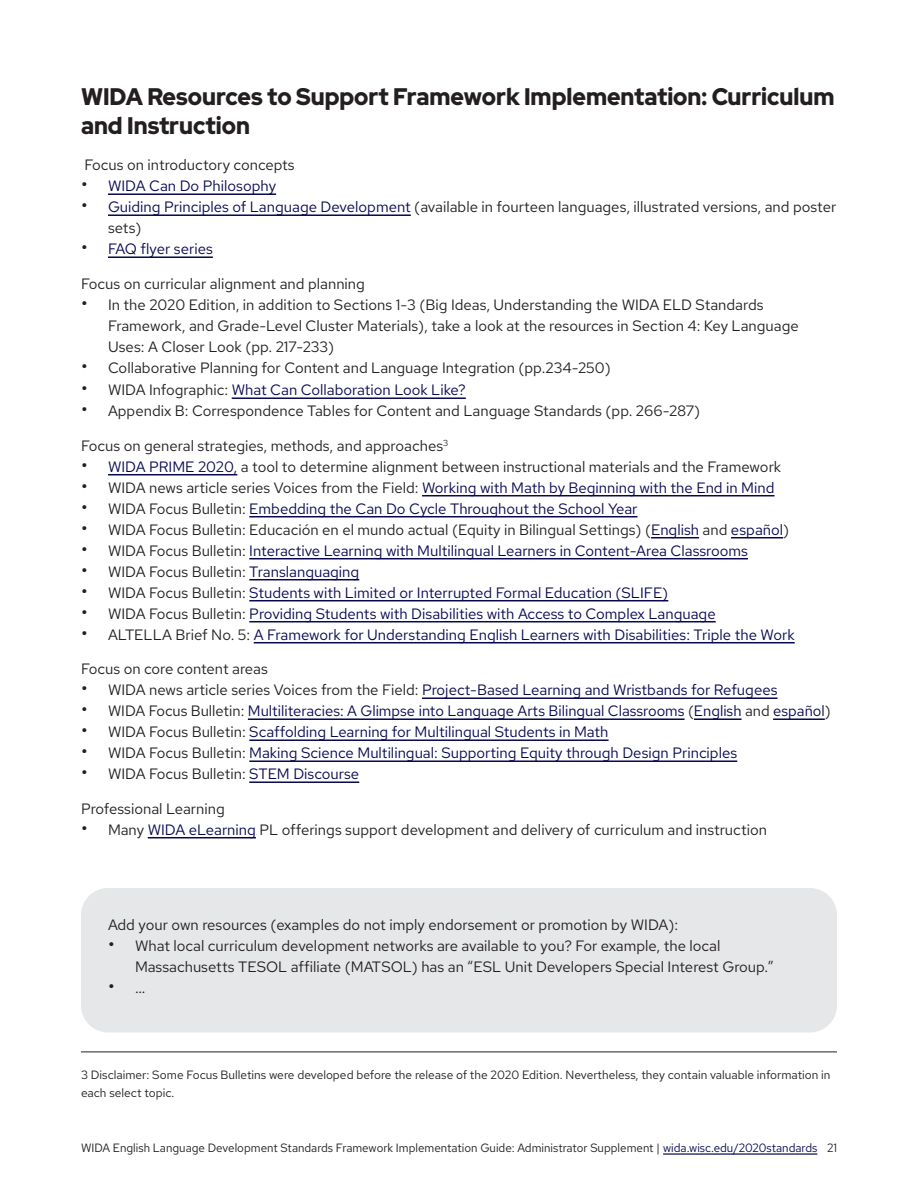
<style>
.page{position:relative;width:918px;height:1188px;background:#fff}
.page>*{position:absolute;margin:0;border:0;box-sizing:border-box;transform-origin:0 0}
.t1{font:900 24px/28.8px "Red Hat Display";color:#231f20;scale:.95 1}
.t2{font:19.5px "Red Hat Text";color:#231f20}
.Body_text{font:15px/21px "Red Hat Text";color:#231f20}
.t3{font:15px "Red Hat Text";color:#070850}
.footnote{font:12px/18px "Red Hat Text";color:#231f20}
.Body_text-2{font:12px "Red Hat Text";color:#231f20}
.s1{font-size:19.5px;color:#231f20}
.s2{font-size:19.5px}
.s3{color:#070850}
.s4{color:#231f20}
.s5{font-size:15px}
</style>
<div class="page">
<hr style="left:108px;top:193px;width:168px;height:2px;background:#070850">
<hr style="left:108px;top:214px;width:303px;height:2px;background:#070850">
<hr style="left:108px;top:256px;width:105px;height:2px;background:#070850">
<hr style="left:232px;top:397px;width:234px;height:2px;background:#070850">
<hr style="left:108px;top:474px;width:129px;height:1px;background:#070850">
<hr style="left:422px;top:495px;width:353px;height:1px;background:#070850">
<hr style="left:249px;top:516px;width:389px;height:1px;background:#070850">
<hr style="left:651px;top:537px;width:48px;height:1px;background:#070850">
<hr style="left:731px;top:537px;width:52px;height:1px;background:#070850">
<hr style="left:249px;top:558px;width:499px;height:1px;background:#070850">
<hr style="left:249px;top:579px;width:110px;height:1px;background:#070850">
<hr style="left:249px;top:600px;width:419px;height:1px;background:#070850">
<hr style="left:249px;top:621px;width:467px;height:1px;background:#070850">
<hr style="left:254px;top:642px;width:541px;height:1px;background:#070850">
<hr style="left:422px;top:697px;width:356px;height:2px;background:#070850">
<hr style="left:248px;top:718px;width:437px;height:2px;background:#070850">
<hr style="left:694px;top:718px;width:48px;height:2px;background:#070850">
<hr style="left:773px;top:718px;width:52px;height:2px;background:#070850">
<hr style="left:249px;top:739px;width:360px;height:2px;background:#070850">
<hr style="left:249px;top:760px;width:488px;height:2px;background:#070850">
<hr style="left:249px;top:781px;width:110px;height:2px;background:#070850">
<hr style="left:148px;top:837px;width:108px;height:1px;background:#070850">
<hr style="left:81px;top:1052px;width:756px;height:1px;background:#231f20">
<div style="left:81px;top:888px;width:756px;height:144px;background:#e6e7e9;border-radius:27px"></div>
<hr style="left:663px;top:1153px;width:154px;height:2px;background:#070850">
<h3 class="t1" style="left:81px;top:82px;width:795px">WIDA Resources to Support Framework Implementation: Curriculum and Instruction</h3>
<p class="Body_text" style="left:84px;top:154px;width:212px">Focus on introductory concepts</p>
<p class="t3" style="left:81px;top:176px;width:197px"><span class="s1">•</span> WIDA Can Do Philosophy</p>
<p class="Body_text" style="left:108px;top:196px;width:730px;text-indent:-27px"><span class="s2">•</span> <span class="s3">Guiding Principles of Language Development</span> (available in fourteen languages, illustrated versions, and poster sets)</p>
<p class="t3" style="left:81px;top:239px;width:133px"><span class="s1">•</span> FAQ flyer series</p>
<p class="Body_text" style="left:81px;top:273px;width:285px">Focus on curricular alignment and planning</p>
<p class="Body_text" style="left:108px;top:294px;width:692px;text-indent:-27px"><span class="s2">•</span> In the 2020 Edition, in addition to Sections 1-3 (Big Ideas, Understanding the WIDA ELD Standards<br>Framework, and Grade-Level Cluster Materials), take a look at the resources in Section 4: Key Language<br>Uses: A Closer Look (pp. 217-233)</p>
<p class="Body_text" style="left:81px;top:357px;width:531px"><span class="s2">•</span> Collaborative Planning for Content and Language Integration (pp.234-250)</p>
<p class="t3" style="left:81px;top:380px;width:386px"><span class="s1">•</span> <span class="s4">WIDA Infographic:</span> What Can Collaboration Look Like?</p>
<p class="Body_text" style="left:81px;top:400px;width:621px"><span class="s2">•</span> Appendix B: Correspondence Tables for Content and Language Standards (pp. 266-287)</p>
<p class="Body_text" style="left:81px;top:435px;width:369px">Focus on general strategies, methods, and approaches<sup>3</sup></p>
<p class="Body_text" style="left:81px;top:456px;width:702px"><span class="s2">•</span> <span class="s3">WIDA PRIME 2020,</span> a tool to determine alignment between instructional materials and the Framework</p>
<p class="t3" style="left:81px;top:478px;width:695px"><span class="s1">•</span> <span class="s4">WIDA news article series Voices from the Field:</span> Working with Math by Beginning with the End in Mind</p>
<p class="t3" style="left:81px;top:499px;width:558px"><span class="s1">•</span> <span class="s4">WIDA Focus Bulletin:</span> Embedding the Can Do Cycle Throughout the School Year</p>
<p class="Body_text" style="left:81px;top:519px;width:710px"><span class="s2">•</span> WIDA Focus Bulletin: Educación en el mundo actual (Equity in Bilingual Settings) (<span class="s3">English</span> and <span class="s3">español</span>)</p>
<p class="t3" style="left:81px;top:541px;width:668px"><span class="s1">•</span> <span class="s4">WIDA Focus Bulletin:</span> Interactive Learning with Multilingual Learners in Content-Area Classrooms</p>
<p class="Body_text" style="left:81px;top:561px;width:280px"><span class="s2">•</span> WIDA Focus Bulletin: <span class="s3">Translanguaging</span></p>
<p class="t3" style="left:81px;top:583px;width:589px"><span class="s1">•</span> <span class="s4">WIDA Focus Bulletin:</span> Students with Limited or Interrupted Formal Education (SLIFE)</p>
<p class="t3" style="left:81px;top:604px;width:636px"><span class="s1">•</span> <span class="s4">WIDA Focus Bulletin:</span> Providing Students with Disabilities with Access to Complex Language</p>
<p class="t3" style="left:81px;top:625px;width:715px"><span class="s1">•</span> <span class="s4">ALTELLA Brief No. 5:</span> A Framework for Understanding English Learners with Disabilities: Triple the Work</p>
<p class="Body_text" style="left:81px;top:658px;width:188px">Focus on core content areas</p>
<p class="t3" style="left:81px;top:680px;width:698px"><span class="s1">•</span> <span class="s4">WIDA news article series Voices from the Field:</span> Project-Based Learning and Wristbands for Refugees</p>
<p class="t3" style="left:81px;top:701px;width:751px"><span class="s1">•</span> <span class="s4">WIDA Focus Bulletin:</span> Multiliteracies: A Glimpse into Language Arts Bilingual Classrooms <span class="s4">(</span>English <span class="s4">and</span> español<span class="s4">)</span></p>
<p class="t3" style="left:81px;top:722px;width:529px"><span class="s1">•</span> <span class="s4">WIDA Focus Bulletin:</span> Scaffolding Learning for Multilingual Students in Math</p>
<p class="t3" style="left:81px;top:743px;width:658px"><span class="s1">•</span> <span class="s4">WIDA Focus Bulletin:</span> Making Science Multilingual: Supporting Equity through Design Principles</p>
<p class="Body_text" style="left:81px;top:763px;width:280px"><span class="s2">•</span> WIDA Focus Bulletin: <span class="s3">STEM Discourse</span></p>
<p class="Body_text" style="left:81px;top:798px;width:145px">Professional Learning</p>
<p class="Body_text" style="left:81px;top:819px;width:687px"><span class="s2">•</span> Many <span class="s3">WIDA eLearning</span> PL offerings support development and delivery of curriculum and instruction</p>
<p class="Body_text" style="left:108px;top:914px;width:572px">Add your own resources (examples do not imply endorsement or promotion by WIDA):</p>
<p class="Body_text" style="left:135px;top:935px;width:640px;text-indent:-27px"><span class="s2">•</span> What local curriculum development networks are available to you? For example, the local<br>Massachusetts TESOL affiliate (MATSOL) has an “ESL Unit Developers Special Interest Group.”</p>
<p class="t2" style="left:108px;top:974px;width:39px">• <span class="s5">…</span></p>
<p class="footnote" style="left:81px;top:1066px;width:751px">3 Disclaimer: Some Focus Bulletins were developed before the release of the 2020 Edition. Nevertheless, they contain valuable information in each select topic.</p>
<p class="Body_text-2" style="left:81px;top:1140px;width:738px">WIDA English Language Development Standards Framework Implementation Guide: Administrator Supplement | <span class="s3">wida.wisc.edu/2020standards</span></p>
<p class="footnote" style="left:827px;top:1138px;width:11px">21</p>
</div>
